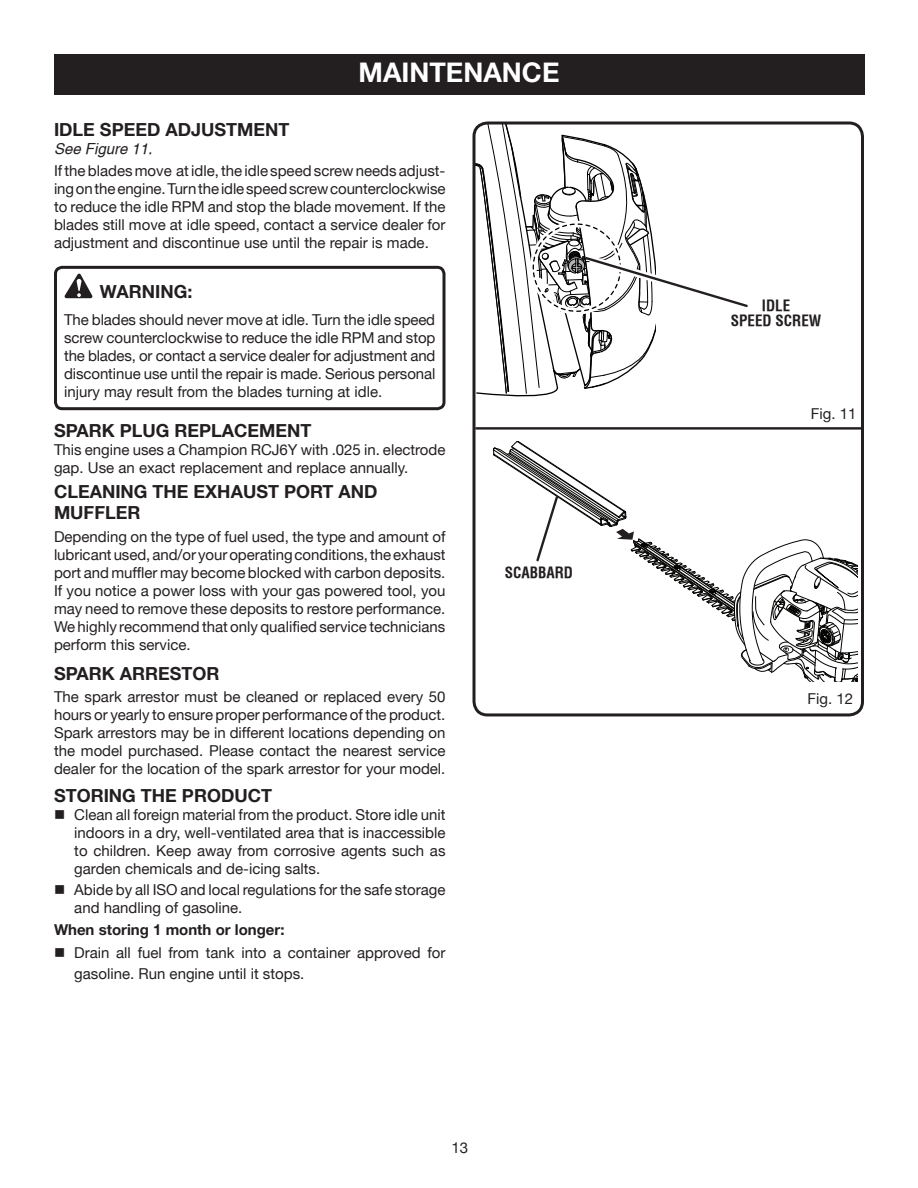
<style>
.page{position:relative;width:918px;height:1188px;background:#fff}
.page>*{position:absolute;margin:0;border:0;box-sizing:border-box;transform-origin:0 0}
.t1{font:700 27px "Helvetica Neue";color:#fff}
.t2{font:700 18px/21px "Helvetica Neue";color:#231f20}
.t3{font:15px/18px "Helvetica Neue";color:#231f20;text-align:justify}
.t4{font:700 15px "Helvetica Neue";color:#231f20}
.t5{font:700 condensed 15px/15.8px "Helvetica";color:#231f20;text-align:center}
.t6{font:italic 15px "Helvetica";color:#231f20}
</style>
<div class="page">
<div style="left:54px;top:54px;width:810px;height:40px;background:#231f20"></div>
<svg style="left:493px;top:441px;width:366px;height:269px"></svg>
<svg style="left:476px;top:124px;width:272px;height:273px"></svg>
<hr style="left:475px;top:427px;width:387px;height:3px;background:#231f20">
<div style="left:54px;top:266px;width:392px;height:144px;border:3px solid #231f20;border-radius:7px"></div>
<svg style="left:65px;top:274px;width:27px;height:24px"></svg>
<div style="left:472px;top:122px;width:392px;height:594px;border:3px solid #231f20;border-radius:14px"></div>
<h1 class="t1" style="left:359px;top:56px;width:202px">MAINTENANCE</h1>
<p class="t2" style="left:54px;top:118px;width:18px">IDLE</p>
<p class="t2" style="left:100px;top:118px;width:25px">SPEED</p>
<p class="t2" style="left:165px;top:118px;width:50px">ADJUSTMENT</p>
<p class="t6" style="left:54px;top:140px;width:100px">See Figure 11.</p>
<p class="t3" style="left:54px;top:162px;width:393px">If the blades move at idle, the idle speed screw needs adjust&shy;ing on the engine. Turn the idle speed screw counterclockwise to reduce the idle RPM and stop the blade movement. If the blades still move at idle speed, contact a service dealer for adjustment and discontinue use until the repair is made.</p>
<p class="t2" style="left:100px;top:281px;width:94px">WARNING:</p>
<p class="t3" style="left:64px;top:310px;width:373px">The blades should never move at idle. Turn the idle speed screw counterclockwise to reduce the idle RPM and stop the blades, or contact a service dealer for adjustment and discontinue use until the repair is made. Serious personal injury may result from the blades turning at idle.</p>
<p class="t2" style="left:54px;top:419px;width:134px">SPARK PLUG REPLACEMENT</p>
<p class="t3" style="left:54px;top:440px;width:393px">This engine uses a Champion RCJ6Y with .025 in. electrode gap. Use an exact replacement and replace annually.</p>
<p class="t2" style="left:54px;top:481px;width:325px">CLEANING THE EXHAUST PORT AND<br>MUFFLER</p>
<p class="t3" style="left:54px;top:527px;width:393px">Depending on the type of fuel used, the type and amount of lubricant used, and/or your operating conditions, the exhaust port and muffler may become blocked with carbon deposits.<br>If you notice a power loss with your gas powered tool, you may need to remove these deposits to restore performance.<br>We highly recommend that only qualified service technicians perform this service.</p>
<p class="t2" style="left:54px;top:662px;width:167px">SPARK ARRESTOR</p>
<p class="t3" style="left:54px;top:688px;width:393px">The spark arrestor must be cleaned or replaced every 50 hours or yearly to ensure proper performance of the product.<br>Spark arrestors may be in different locations depending on the model purchased. Please contact the nearest service dealer for the location of the spark arrestor for your model.</p>
<p class="t2" style="left:54px;top:785px;width:220px">STORING THE PRODUCT</p>
<p class="t3" style="left:74px;top:805px;width:373px;text-indent:-20px">■ Clean all foreign material from the product. Store idle unit indoors in a dry, well-ventilated area that is inaccessible to children. Keep away from corrosive agents such as garden chemicals and de-icing salts.</p>
<p class="t3" style="left:74px;top:880px;width:373px;text-indent:-20px">■ Abide by all ISO and local regulations for the safe storage and handling of gasoline.</p>
<p class="t4" style="left:54px;top:921px;width:232px">WHEN STORING 1 MONTH OR LONGER:</p>
<p class="t3" style="left:74px;top:941px;width:373px;line-height:21.6px;text-indent:-20px">■ Drain all fuel from tank into a container approved for gasoline. Run engine until it stops.</p>
<p class="t5" style="left:505px;top:564px;width:70px">SCABBAR D</p>
<p class="t3" style="left:451px;top:1139px;width:18px">13</p>
<p class="t5" style="left:731px;top:297px;width:91px">IDLE<br>SPEED SCREW</p>
<p class="t3" style="left:811px;top:404px;width:47px">Fig. 11</p>
<p class="t3" style="left:808px;top:690px;width:46px">Fig. 12</p>
</div>
